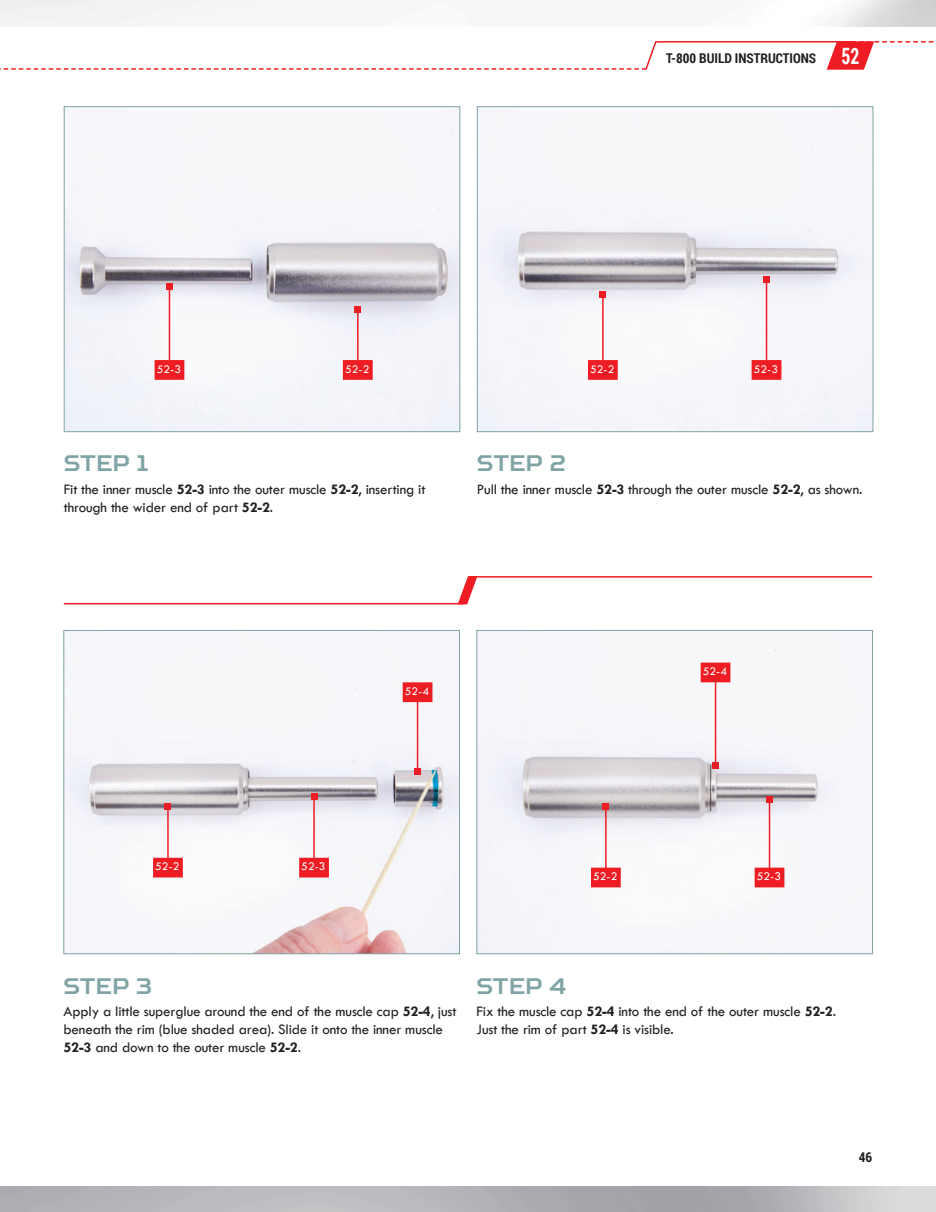
<style>
.page{position:relative;width:936px;height:1212px;background:#fff}
.page>*{position:absolute;margin:0;border:0;box-sizing:border-box;transform-origin:0 0}
.t1{font:700 22.5px "Squares";color:#80a4a5}
.t2{font:15px/18px "Tw Cen";letter-spacing:-.01em;color:#231f20}
.t3{font:700 13.5px "Roboto Condensed";color:#231f20}
.t4{font:12px "Tw Cen";letter-spacing:.01em;color:#fff}
.s1{font-size:22.5px;color:#fff}
.s2{font-weight:700}
</style>
<div class="page">
<img style="left:66px;top:108px;width:392px;height:322px">
<div style="left:64px;top:106px;width:396px;height:326px;border:1px solid #80a4a5"></div>
<img style="left:479px;top:146px;width:392px;height:284px">
<div style="left:477px;top:106px;width:396px;height:326px;border:1px solid #80a4a5"></div>
<img style="left:478px;top:649px;width:357px;height:303px">
<div style="left:476px;top:630px;width:396px;height:324px;border:1px solid #80a4a5"></div>
<img style="left:65px;top:682px;width:393px;height:270px">
<div style="left:63px;top:630px;width:397px;height:324px;border:1px solid #80a4a5"></div>
<svg style="left:457px;top:576px;width:20px;height:28px"></svg>
<hr style="left:64px;top:603px;width:399px;height:1px;background:#ee1d23">
<hr style="left:470px;top:576px;width:402px;height:2px;background:#ee1d23">
<svg style="left:154px;top:360px;width:30px;height:20px"></svg>
<svg style="left:343px;top:360px;width:29px;height:20px"></svg>
<hr style="left:169px;top:287px;width:1px;height:73px;background:#ee1d23">
<svg style="left:166px;top:284px;width:6px;height:6px"></svg>
<hr style="left:357px;top:309px;width:1px;height:51px;background:#ee1d23">
<svg style="left:355px;top:306px;width:6px;height:6px"></svg>
<svg style="left:588px;top:360px;width:29px;height:20px"></svg>
<svg style="left:751px;top:360px;width:30px;height:20px"></svg>
<hr style="left:602px;top:294px;width:1px;height:66px;background:#ee1d23">
<svg style="left:600px;top:291px;width:6px;height:6px"></svg>
<hr style="left:765px;top:279px;width:2px;height:81px;background:#ee1d23">
<svg style="left:763px;top:276px;width:6px;height:6px"></svg>
<svg style="left:153px;top:858px;width:30px;height:19px"></svg>
<svg style="left:299px;top:858px;width:30px;height:19px"></svg>
<svg style="left:402px;top:682px;width:30px;height:20px"></svg>
<hr style="left:167px;top:807px;width:2px;height:51px;background:#ee1d23">
<svg style="left:165px;top:804px;width:6px;height:6px"></svg>
<hr style="left:313px;top:797px;width:2px;height:61px;background:#ee1d23">
<svg style="left:311px;top:794px;width:6px;height:6px"></svg>
<hr style="left:417px;top:694px;width:1px;height:77px;background:#ee1d23">
<svg style="left:414px;top:768px;width:6px;height:6px"></svg>
<svg style="left:700px;top:662px;width:30px;height:20px"></svg>
<svg style="left:754px;top:868px;width:30px;height:19px"></svg>
<svg style="left:591px;top:868px;width:29px;height:19px"></svg>
<hr style="left:605px;top:807px;width:1px;height:65px;background:#ee1d23">
<svg style="left:603px;top:804px;width:6px;height:6px"></svg>
<hr style="left:768px;top:799px;width:2px;height:73px;background:#ee1d23">
<svg style="left:766px;top:796px;width:6px;height:6px"></svg>
<hr style="left:714px;top:676px;width:2px;height:89px;background:#ee1d23">
<svg style="left:712px;top:762px;width:6px;height:6px"></svg>
<svg style="left:0;top:41px;width:934px;height:29px"></svg>
<p class="t3" style="left:666px;top:49px;width:195px">T-800 BUILD INSTRUCTIONS <span class="s1">52</span></p>
<p class="t4" style="left:157px;top:362px;width:26px">52-3</p>
<p class="t4" style="left:345px;top:362px;width:26px">52-2</p>
<p class="t4" style="left:590px;top:362px;width:26px">52-2</p>
<p class="t4" style="left:753px;top:362px;width:26px">52-3</p>
<h1 class="t1" style="left:64px;top:450px;width:87px">STEP 1</h1>
<p class="t2" style="left:64px;top:480px;width:363px">Fit the inner muscle <span class="s2">52-3</span> into the outer muscle <span class="s2">52-2</span>, inserting it through the wider end of part <span class="s2">52-2</span>.</p>
<h1 class="t1" style="left:477px;top:450px;width:90px">STEP 2</h1>
<p class="t2" style="left:477px;top:480px;width:387px">Pull the inner muscle <span class="s2">52-3</span> through the outer muscle <span class="s2">52-2</span>, as shown.</p>
<p class="t4" style="left:405px;top:684px;width:26px">52-4</p>
<p class="t4" style="left:702px;top:664px;width:26px">52-4</p>
<p class="t4" style="left:155px;top:859px;width:26px">52-2</p>
<p class="t4" style="left:301px;top:859px;width:26px">52-3</p>
<p class="t4" style="left:593px;top:869px;width:26px">52-2</p>
<p class="t4" style="left:756px;top:869px;width:26px">52-3</p>
<h1 class="t1" style="left:63px;top:972px;width:90px">STEP 3</h1>
<p class="t2" style="left:63px;top:1002px;width:394px">Apply a little superglue around the end of the muscle cap <span class="s2">52-4</span>, just beneath the rim (blue shaded area). Slide it onto the inner muscle<br><span class="s2">52-3</span> and down to the outer muscle <span class="s2">52-2</span>.</p>
<h1 class="t1" style="left:476px;top:972px;width:91px">STEP 4</h1>
<p class="t2" style="left:476px;top:1002px;width:361px">Fix the muscle cap <span class="s2">52-4</span> into the end of the outer muscle <span class="s2">52-2</span>.<br>Just the rim of part <span class="s2">52-4</span> is visible.</p>
<p class="t3" style="left:858px;top:1148px;width:15px">46</p>
</div>
